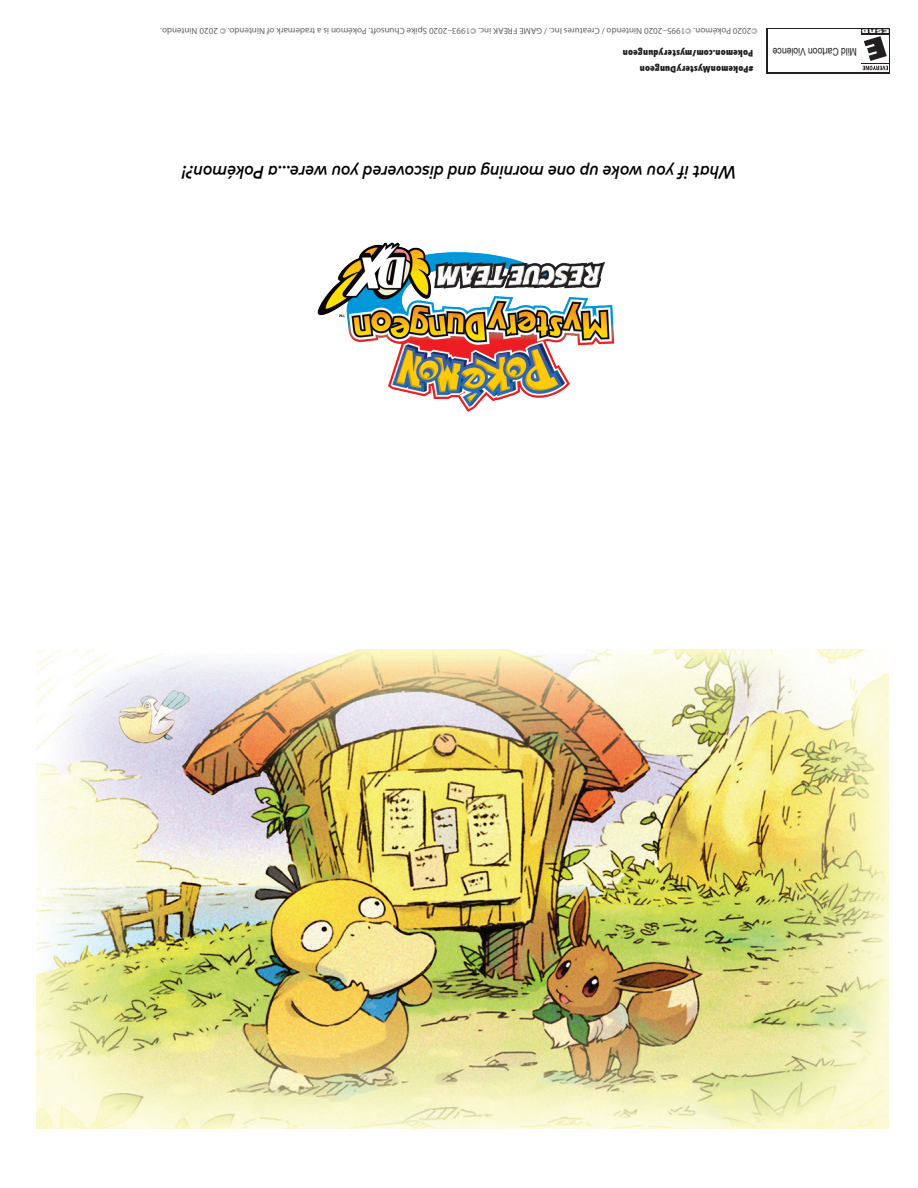
<style>
.page{position:relative;width:918px;height:1188px;background:#fff}
.page>*{position:absolute;margin:0;border:0;box-sizing:border-box;transform-origin:0 0}
.t1{font:italic 500 condensed 18px "Mark OT";color:#000}
.t2{font:10.5px "Arial Narrow";color:#231f20}
.t3{font:900 condensed 9.6px/16.5px "Agilita LT Pro";letter-spacing:.02em;color:#231f20}
.t4{font:9px "Myriad Pro";color:#636466}
</style>
<div class="page">
<img style="left:37px;top:649px;width:851px;height:479px">
<img style="left:317px;top:242px;width:298px;height:170px">
<svg style="left:766px;top:28px;width:124px;height:46px"></svg>
<div style="left:768px;top:29px;width:92px;height:43px;background:#fff"></div>
<p class="t4" style="left:758px;top:36px;width:599px;rotate:-180deg">©2020 Pokémon. ©1995–2020 Nintendo / Creatures Inc. / GAME FREAK inc. ©1993–2020 Spike Chunsoft. Pokémon is a trademark of Nintendo. © 2020 Nintendo.</p>
<p class="t3" style="left:753px;top:78px;width:132px;rotate:-180deg">#PokemonMysteryDungeon<br>Pokemon.com/mysterydungeon</p>
<p class="t2" style="left:857px;top:59px;width:86px;rotate:-180deg">Mild Cartoon Violence</p>
<h1 class="t1" style="left:737px;top:184px;width:556px;rotate:-180deg">What if you woke up one morning and discovered you were…a Pokémon?!</h1>
</div>
